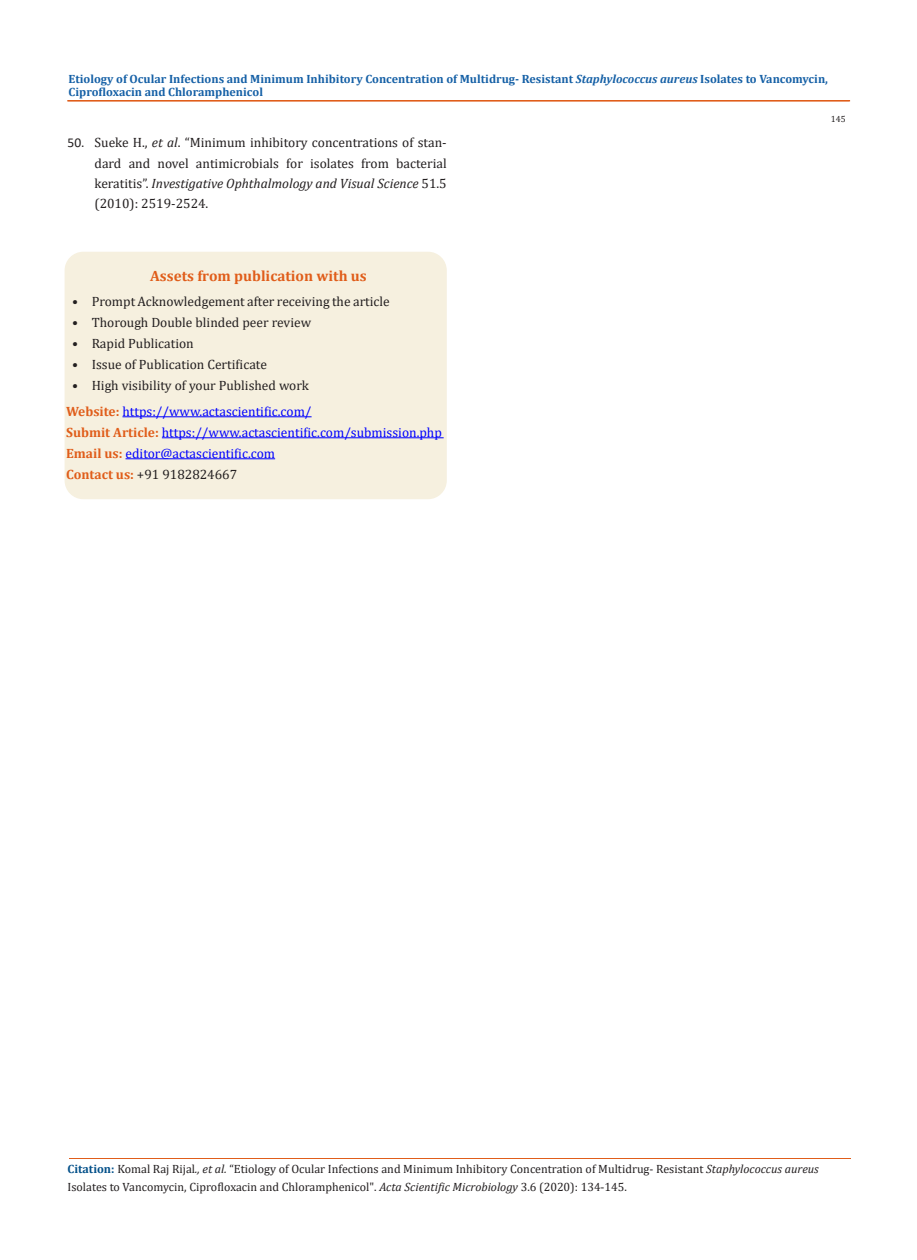
<style>
.page{position:relative;width:917px;height:1260px;background:#fff}
.page>*{position:absolute;margin:0;border:0;box-sizing:border-box;transform-origin:0 0}
.t1{font:700 15px "Cambria";color:#e05d1a}
.t2{font:13.5px/20.2px "Cambria";color:#231f20;text-align:justify}
.t3{font:13.5px "Cambria";color:#00f}
.t4{font:12px/18px "Cambria";color:#231f20}
.t5{font:700 12px/13.5px "Cambria";color:#1560a6}
.t6{font:9px "Cambria";color:#231f20}
.s1{font-style:italic}
.s2{font-family:"Calibri"}
.s3{font-weight:700;color:#e05d1a}
.s4{font-weight:700;color:#035089}
</style>
<div class="page">
<div style="left:65px;top:252px;width:381px;height:246px;background:#f6f0df;border-radius:18px"></div>
<div style="left:65px;top:252px;width:382px;height:247px;border:2px solid #f6f0df;border-radius:18px"></div>
<hr style="left:122px;top:416px;width:189px;height:1px;background:#00f">
<hr style="left:162px;top:437px;width:281px;height:1px;background:#00f">
<hr style="left:125px;top:458px;width:150px;height:1px;background:#00f">
<hr style="left:69px;top:1158px;width:781px;height:1px;background:#e05d1a">
<p class="t5" style="left:69px;top:71px;width:761px">Etiology of Ocular Infections and Minimum Inhibitory Concentration of Multidrug- Resistant <span class="s1">Staphylococcus aureus</span> Isolates to Vancomycin,<br>Ciprofloxacin and Chloramphenicol</p>
<p class="t2" style="left:94px;top:133px;width:354px;text-indent:-27px"><span class="s2">50.</span> Sueke H., <span class="s1">et al</span>. “Minimum inhibitory concentrations of stan&shy;dard and novel antimicrobials for isolates from bacterial keratitis”. <span class="s1">Investigative Ophthalmology and Visual Science</span> 51.5 (2010): 2519-2524.</p>
<p class="t1" style="left:150px;top:265px;width:218px">Assets from publication with us</p>
<p class="t2" style="left:72px;top:292px;width:319px">• Prompt Acknowledgement after receiving the article</p>
<p class="t2" style="left:72px;top:313px;width:240px">• Thorough Double blinded peer review</p>
<p class="t2" style="left:72px;top:334px;width:123px">• Rapid Publication</p>
<p class="t2" style="left:72px;top:355px;width:196px">• Issue of Publication Certificate</p>
<p class="t2" style="left:72px;top:376px;width:238px">• High visibility of your Published work</p>
<p class="t3" style="left:66px;top:403px;width:247px"><span class="s3">Website:</span> https://www.actascientific.com/</p>
<p class="t3" style="left:66px;top:424px;width:377px"><span class="s3">Submit Article:</span> https://www.actascientific.com/submission.php</p>
<p class="t3" style="left:66px;top:445px;width:210px"><span class="s3">Email us:</span> editor@actascientific.com</p>
<p class="t2" style="left:66px;top:464px;width:173px"><span class="s3">Contact us:</span> +91 9182824667</p>
<p class="t6" style="left:830px;top:114px;width:16px">145</p>
<p class="t4" style="left:67px;top:1160px;width:752px"><span class="s4">Citation:</span> Komal Raj Rijal<span class="s1">., et al.</span> “Etiology of Ocular Infections and Minimum Inhibitory Concentration of Multidrug- Resistant <span class="s1">Staphylococcus aureus<br></span>Isolates to Vancomycin, Ciprofloxacin and Chloramphenicol". <span class="s1">Acta Scientific Microbiology</span> 3.6 (2020): 134-145.</p>
</div>
